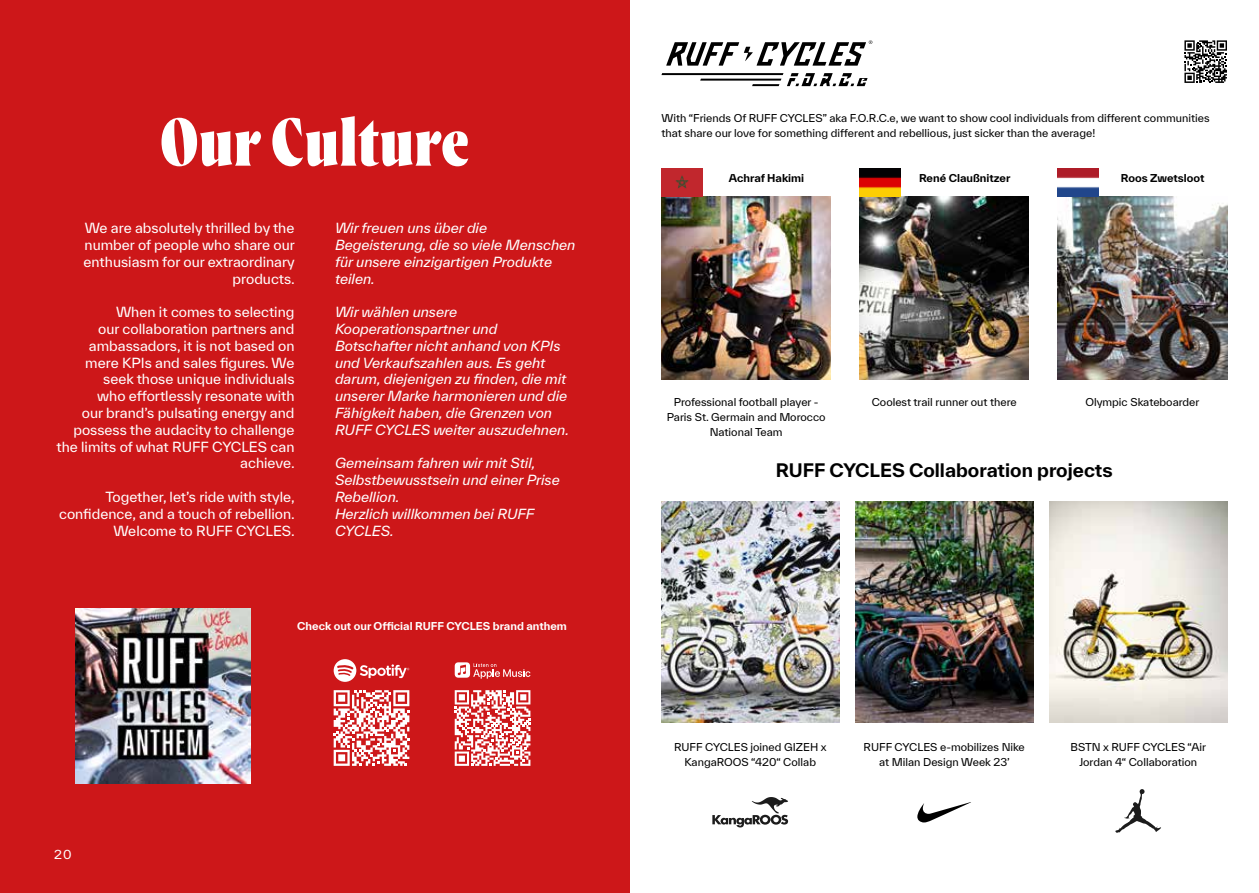
<style>
.page{position:relative;width:1259px;height:893px;background:#fff}
.page>*{position:absolute;margin:0;border:0;box-sizing:border-box;transform-origin:0 0}
.t1{font:800 67.5px "Wayfinder CF";color:#fff}
.t2{font:700 18px "TWK Everett";color:#000}
.t3{font:13.5px/16.8px "TWK Everett";color:#fff;text-align:right}
.t4{font:italic 13.5px/16.8px "TWK Everett";color:#fff}
.t5{font:12px "TWK Everett";color:#fff}
.t6{font:10.5px/15px "TWK Everett";color:#000;text-align:center}
.t7{font:700 10.5px "TWK Everett";color:#fff}
.t8{font:700 10.5px "TWK Everett";color:#000}
</style>
<div class="page">
<div style="left:0;top:0;width:629px;height:893px;background:#cd1719"></div>
<img style="left:75px;top:608px;width:175px;height:175px">
<img style="left:661px;top:196px;width:170px;height:184px">
<img style="left:859px;top:196px;width:170px;height:184px">
<img style="left:1057px;top:196px;width:170px;height:184px">
<svg style="left:666px;top:40px;width:206px;height:26px"></svg>
<svg style="left:661px;top:73px;width:206px;height:13px"></svg>
<img style="left:661px;top:169px;width:41px;height:27px">
<img style="left:1057px;top:169px;width:41px;height:27px">
<img style="left:859px;top:169px;width:41px;height:27px">
<img style="left:661px;top:501px;width:178px;height:221px">
<img style="left:855px;top:501px;width:178px;height:221px">
<img style="left:1049px;top:501px;width:178px;height:221px">
<svg style="left:1184px;top:40px;width:43px;height:43px"></svg>
<svg style="left:334px;top:690px;width:75px;height:76px"></svg>
<svg style="left:917px;top:802px;width:54px;height:20px"></svg>
<svg style="left:712px;top:797px;width:76px;height:30px"></svg>
<svg style="left:1115px;top:789px;width:46px;height:44px"></svg>
<svg style="left:455px;top:690px;width:75px;height:76px"></svg>
<svg style="left:455px;top:662px;width:75px;height:17px"></svg>
<svg style="left:334px;top:659px;width:75px;height:23px"></svg>
<h1 class="t1" style="left:160px;top:103px;width:312px">Our Culture</h1>
<p class="t6" style="left:661px;top:111px;width:549px;text-align:left">With “Friends Of RUFF CYCLES” aka F.O.R.C.e, we want to show cool individuals from different communities that share our love for something different and rebellious, just sicker than the average!</p>
<p class="t8" style="left:729px;top:171px;width:77px">Achraf Hakimi</p>
<p class="t8" style="left:919px;top:171px;width:93px">René Claußnitzer</p>
<p class="t8" style="left:1121px;top:171px;width:85px">Roos Zwetsloot</p>
<p class="t3" style="left:84px;top:220px;width:213px">We are absolutely thrilled by the number of people who share our enthusiasm for our extraordinary products.</p>
<p class="t3" style="left:56px;top:304px;width:240px">When it comes to selecting<br>our collaboration partners and ambassadors, it is not based on mere KPIs and sales figures. We seek those unique individuals<br>who effortlessly resonate with<br>our brand’s pulsating energy and possess the audacity to challenge the limits of what RUFF CYCLES can achieve.</p>
<p class="t3" style="left:59px;top:488px;width:237px">Together, let’s ride with style, confidence, and a touch of rebellion.<br>Welcome to RUFF CYCLES.</p>
<p class="t4" style="left:335px;top:220px;width:242px">Wir freuen uns über die<br>Begeisterung, die so viele Menschen für unsere einzigartigen Produkte teilen.</p>
<p class="t4" style="left:335px;top:304px;width:236px">Wir wählen unsere<br>Kooperationspartner und<br>Botschafter nicht anhand von KPIs und Verkaufszahlen aus. Es geht darum, diejenigen zu finden, die mit unserer Marke harmonieren und die<br>Fähigkeit haben, die Grenzen von<br>RUFF CYCLES weiter auszudehnen.</p>
<p class="t4" style="left:335px;top:455px;width:226px">Gemeinsam fahren wir mit Stil,<br>Selbstbewusstsein und einer Prise<br>Rebellion.<br>Herzlich willkommen bei RUFF<br>CYCLES.</p>
<h2 class="t2" style="left:776px;top:458px;width:338px">RUFF CYCLES Collaboration projects</h2>
<p class="t6" style="left:667px;top:394px;width:160px">Professional football player -<br>Paris St. Germain and Morocco<br>National Team</p>
<p class="t6" style="left:871px;top:394px;width:146px">Coolest trail runner out there</p>
<p class="t6" style="left:1085px;top:394px;width:116px">Olympic Skateboarder</p>
<p class="t5" style="left:54px;top:846px;width:19px">20</p>
<p class="t7" style="left:297px;top:619px;width:271px">Check out our Official RUFF CYCLES brand anthem</p>
<p class="t6" style="left:674px;top:739px;width:154px">RUFF CYCLES joined GIZEH x<br>KangaROOS “420“ Collab</p>
<p class="t6" style="left:863px;top:739px;width:163px">RUFF CYCLES e-mobilizes Nike at Milan Design Week 23’</p>
<p class="t6" style="left:1070px;top:739px;width:137px">BSTN x RUFF CYCLES “Air<br>Jordan 4“ Collaboration</p>
</div>
